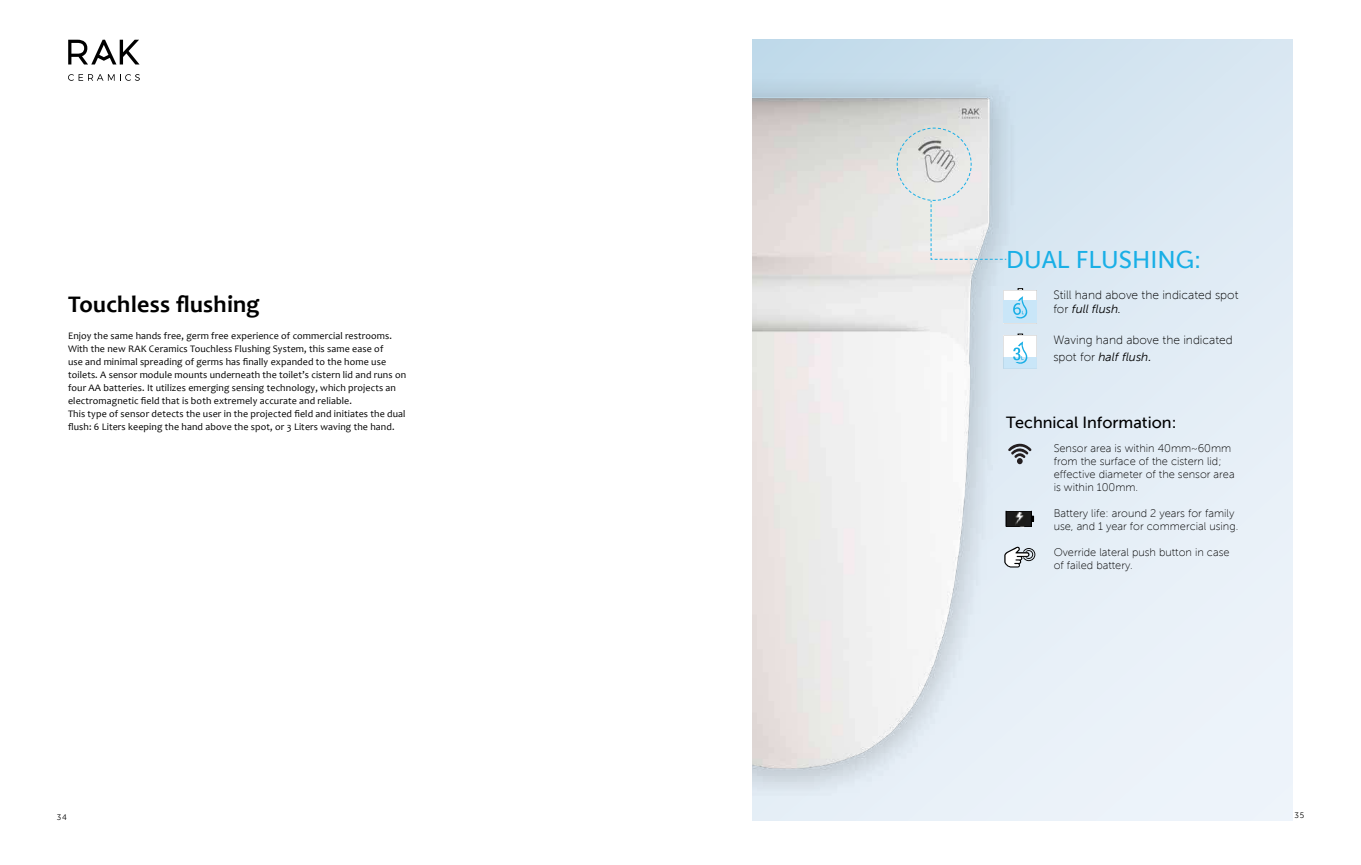
<style>
.page{position:relative;width:1361px;height:865px;background:#fff}
.page>*{position:absolute;margin:0;border:0;box-sizing:border-box;transform-origin:0 0}
.t1{font:24.2px "Museo Sans 500";color:#19afe6}
.t2{font:700 24px "Candara";letter-spacing:.01em;color:#000}
.t3{font:16.2px "Museo Sans 500";color:#000}
.t4{font:12px "Museo Sans 100";color:#000}
.t5{font:italic 12px "Museo Sans 300";color:#000}
.t6{font:11px/13.2px "Museo Sans 100";color:#000}
.t7{font:10px/13px "Candara";letter-spacing:.01em;color:#000}
.t8{font:8px "Museo Sans 300";color:#000}
.s1{font-family:"Museo Sans 100";font-style:normal}
.s2{font-size:14.3px}
</style>
<div class="page">
<div style="left:752px;top:40px;width:540px;height:780px;background:linear-gradient(to bottom,#d6e6f1,#eff4fb)"></div>
<img style="left:752px;top:45px;width:322px;height:750px">
<svg style="left:68px;top:74px;width:72px;height:7px"></svg>
<svg style="left:68px;top:40px;width:71px;height:24px"></svg>
<svg style="left:1006px;top:510px;width:27px;height:18px"></svg>
<svg style="left:1004px;top:546px;width:31px;height:21px"></svg>
<svg style="left:1007px;top:441px;width:25px;height:23px"></svg>
<svg style="left:1003px;top:334px;width:34px;height:35px"></svg>
<svg style="left:1003px;top:288px;width:34px;height:35px"></svg>
<svg style="left:896px;top:127px;width:111px;height:133px;background:#dee1e3"></svg>
<h2 class="t2" style="left:68px;top:289px;width:193px">Touchless flushing</h2>
<p class="t7" style="left:68px;top:329px;width:340px">Enjoy the same hands free, germ free experience of commercial restrooms.<br>With the new RAK Ceramics Touchless Flushing System, this same ease of<br>use and minimal spreading of germs has finally expanded to the home use toilets. A sensor module mounts underneath the toilet’s cistern lid and runs on four AA batteries. It utilizes emerging sensing technology, which projects an electromagnetic field that is both extremely accurate and reliable.<br>This type of sensor detects the user in the projected field and initiates the dual flush: 6 Liters keeping the hand above the spot, or 3 Liters waving the hand.</p>
<h1 class="t1" style="left:1006px;top:246px;width:196px">DUAL FLUSHING:</h1>
<p class="t4" style="left:1053px;top:288px;width:187px">Still hand above the indicated spot</p>
<p class="t5" style="left:1053px;top:302px;width:69px"><span class="s1">for</span> full flush.</p>
<p class="t4" style="left:1053px;top:333px;width:181px">Waving hand above the indicated</p>
<p class="t5" style="left:1053px;top:350px;width:100px"><span class="s1">spot for</span> half flush<span class="s2">.</span></p>
<h3 class="t3" style="left:1006px;top:414px;width:172px">Technical Information:</h3>
<p class="t6" style="left:1053px;top:441px;width:182px">Sensor area is within 40mm~60mm from the surface of the cistern lid; effective diameter of the sensor area is within 100mm.</p>
<p class="t6" style="left:1053px;top:506px;width:186px">Battery life: around 2 years for family use, and 1 year for commercial using.</p>
<p class="t6" style="left:1053px;top:545px;width:177px">Override lateral push button in case of failed battery.</p>
<p class="t8" style="left:57px;top:812px;width:12px">34</p>
<p class="t8" style="left:1294px;top:811px;width:11px">35</p>
</div>
